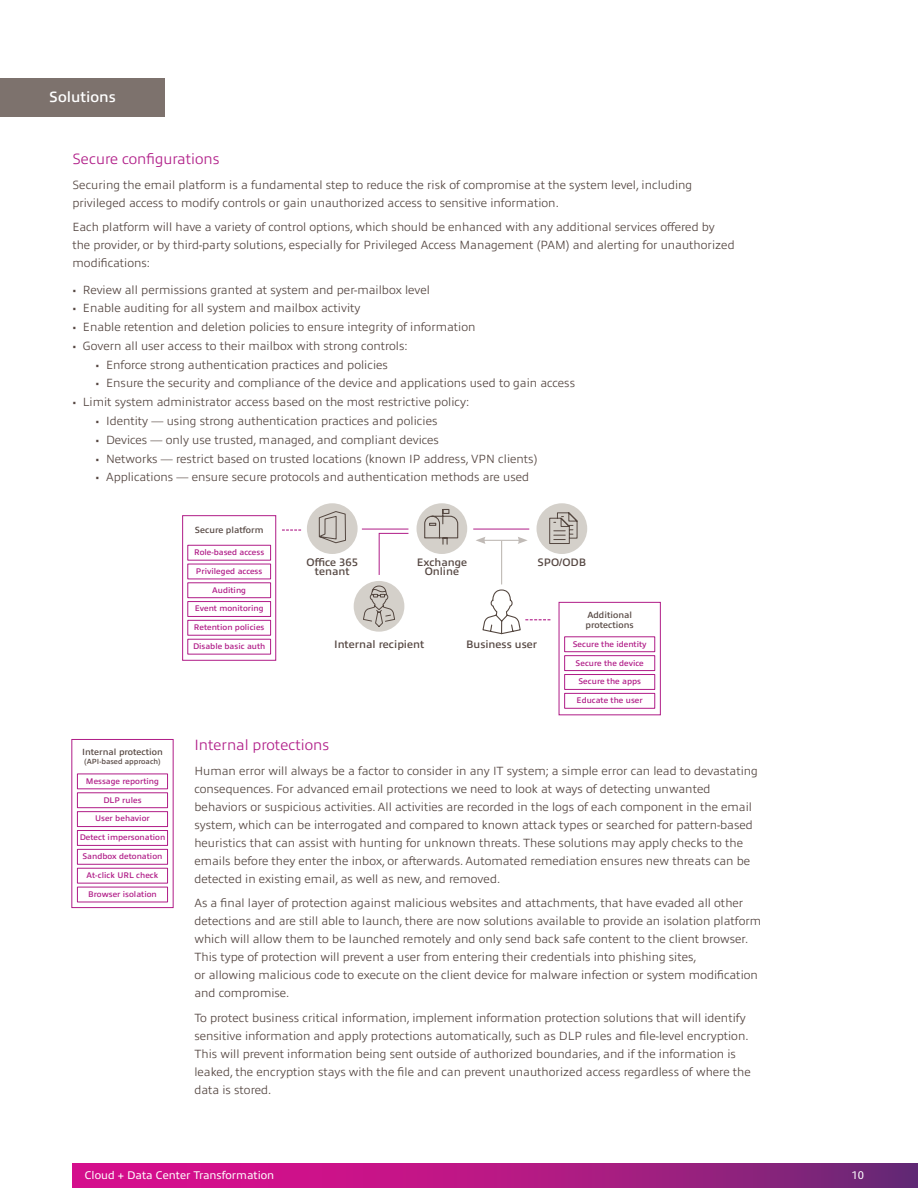
<style>
.page{position:relative;width:918px;height:1188px;background:#fff}
.page>*{position:absolute;margin:0;border:0;box-sizing:border-box;transform-origin:0 0}
.t1{font:300 15px "Allumi Pro";color:#b01c87}
.t2{font:600 15px "Allumi Pro";color:#fff}
.t3{font:300 12px/18px "Allumi Pro";color:#554742}
.t4{font:11.25px "Allumi Pro";color:#fff}
.t5{font:600 10.95px/9px "Allumi Pro";color:#554742;text-align:center}
.t6{font:600 9px/10.5px "Allumi Pro";color:#554742}
.t7{font:600 8.25px "Allumi Pro";color:#b01c87}
.t8{font:600 7.5px "Allumi Pro";color:#554742}
.s1{font-family:"Helvetica"}
</style>
<div class="page">
<svg style="left:72px;top:1163px;width:846px;height:25px;background:#af1983"></svg>
<div style="left:0;top:78px;width:165px;height:39px;background:#7d726d"></div>
<svg style="left:282px;top:529px;width:19px;height:2px"></svg>
<div style="left:182px;top:515px;width:94px;height:146px;border:1px solid #b01c87"></div>
<div style="left:187px;top:545px;width:84px;height:16px;border:1px solid #b01c87"></div>
<div style="left:187px;top:582px;width:84px;height:16px;border:1px solid #b01c87"></div>
<div style="left:187px;top:601px;width:84px;height:16px;border:1px solid #b01c87"></div>
<div style="left:187px;top:620px;width:84px;height:16px;border:1px solid #b01c87"></div>
<div style="left:71px;top:739px;width:103px;height:169px;border:1px solid #b01c87"></div>
<div style="left:77px;top:792px;width:91px;height:16px;border:1px solid #b01c87"></div>
<div style="left:77px;top:811px;width:91px;height:16px;border:1px solid #b01c87"></div>
<div style="left:77px;top:830px;width:91px;height:16px;border:1px solid #b01c87"></div>
<div style="left:77px;top:849px;width:91px;height:16px;border:1px solid #b01c87"></div>
<div style="left:559px;top:602px;width:102px;height:113px;border:1px solid #b01c87"></div>
<div style="left:564px;top:636px;width:91px;height:16px;border:1px solid #b01c87"></div>
<div style="left:564px;top:655px;width:91px;height:16px;border:1px solid #b01c87"></div>
<div style="left:564px;top:674px;width:91px;height:16px;border:1px solid #b01c87"></div>
<div style="left:564px;top:693px;width:91px;height:16px;border:1px solid #b01c87"></div>
<div style="left:307px;top:503px;width:51px;height:51px;background:#d4d0ca;border-radius:50%"></div>
<div style="left:417px;top:503px;width:50px;height:51px;background:#d4d0ca;border-radius:50%"></div>
<div style="left:354px;top:581px;width:50px;height:51px;background:#d4d0ca;border-radius:50%"></div>
<div style="left:537px;top:503px;width:50px;height:51px;background:#d4d0ca;border-radius:50%"></div>
<svg style="left:318px;top:511px;width:28px;height:33px"></svg>
<svg style="left:424px;top:508px;width:35px;height:37px"></svg>
<svg style="left:378px;top:533px;width:31px;height:42px"></svg>
<hr style="left:362px;top:529px;width:46px;height:1px;background:#b01c87">
<hr style="left:473px;top:529px;width:56px;height:1px;background:#b01c87">
<svg style="left:549px;top:512px;width:29px;height:32px"></svg>
<svg style="left:362px;top:585px;width:34px;height:43px"></svg>
<hr style="left:501px;top:541px;width:1px;height:43px;background:#706359">
<hr style="left:483px;top:540px;width:37px;height:1px;background:#706359">
<svg style="left:518px;top:537px;width:10px;height:7px"></svg>
<svg style="left:476px;top:537px;width:10px;height:7px"></svg>
<svg style="left:482px;top:589px;width:68px;height:46px"></svg>
<p class="t2" style="left:49px;top:86px;width:68px">Solutions</p>
<p class="t1" style="left:72px;top:148px;width:149px">Secure configurations</p>
<p class="t3" style="left:72px;top:175px;width:621px">Securing the email platform is a fundamental step to reduce the risk of compromise at the system level, including privileged access to modify controls or gain unauthorized access to sensitive information.</p>
<p class="t3" style="left:72px;top:217px;width:664px">Each platform will have a variety of control options, which should be enhanced with any additional services offered by the provider, or by third-party solutions, especially for Privileged Access Management (PAM) and alerting for unauthorized modifications:</p>
<p class="t3" style="left:72px;top:279px;width:359px">• Review all permissions granted at system and per-mailbox level</p>
<p class="t3" style="left:72px;top:298px;width:290px">• Enable auditing for all system and mailbox activity</p>
<p class="t3" style="left:72px;top:317px;width:405px">• Enable retention and deletion policies to ensure integrity of information</p>
<p class="t3" style="left:72px;top:336px;width:337px">• Govern all user access to their mailbox with strong controls:</p>
<p class="t3" style="left:96px;top:355px;width:294px">• Enforce strong authentication practices and policies</p>
<p class="t3" style="left:96px;top:373px;width:481px">• Ensure the security and compliance of the device and applications used to gain access</p>
<p class="t3" style="left:72px;top:392px;width:398px">• Limit system administrator access based on the most restrictive policy:</p>
<p class="t3" style="left:96px;top:411px;width:343px">• Identity <span class="s1">—</span> using strong authentication practices and policies</p>
<p class="t3" style="left:96px;top:430px;width:345px">• Devices <span class="s1">—</span> only use trusted, managed, and compliant devices</p>
<p class="t3" style="left:96px;top:448px;width:443px">• Networks <span class="s1">—</span> restrict based on trusted locations (known IP address, VPN clients)</p>
<p class="t3" style="left:96px;top:467px;width:435px">• Applications <span class="s1">—</span> ensure secure protocols and authentication methods are used</p>
<p class="t6" style="left:82px;top:746px;width:82px">Internal protection</p>
<p class="t8" style="left:84px;top:756px;width:78px">(API-based approach)</p>
<p class="t7" style="left:86px;top:775px;width:75px">Message reporting</p>
<p class="t7" style="left:103px;top:794px;width:40px">DLP rules</p>
<p class="t7" style="left:95px;top:813px;width:56px">User behavior</p>
<p class="t7" style="left:80px;top:831px;width:87px">Detect impersonation</p>
<p class="t7" style="left:83px;top:850px;width:81px">Sandbox detonation</p>
<p class="t7" style="left:87px;top:869px;width:73px">At-click URL check</p>
<p class="t7" style="left:88px;top:888px;width:70px">Browser isolation</p>
<p class="t6" style="left:195px;top:523px;width:70px">Secure platform</p>
<p class="t7" style="left:194px;top:546px;width:72px">Role-based access</p>
<p class="t7" style="left:196px;top:565px;width:68px">Privileged access</p>
<p class="t7" style="left:212px;top:584px;width:35px">Auditing</p>
<p class="t7" style="left:195px;top:603px;width:70px">Event monitoring</p>
<p class="t7" style="left:194px;top:621px;width:72px">Retention policies</p>
<p class="t7" style="left:193px;top:640px;width:74px">Disable basic auth</p>
<p class="t5" style="left:307px;top:557px;width:53px">Office 365 tenant</p>
<p class="t5" style="left:417px;top:557px;width:52px">Exchange<br>Online</p>
<p class="t5" style="left:537px;top:557px;width:50px">SPO/ODB</p>
<p class="t5" style="left:334px;top:639px;width:92px">Internal recipient</p>
<p class="t5" style="left:466px;top:639px;width:73px">Business user</p>
<p class="t6" style="left:586px;top:609px;width:50px">Additional protections</p>
<p class="t7" style="left:573px;top:638px;width:76px">Secure the identity</p>
<p class="t7" style="left:576px;top:657px;width:70px">Secure the device</p>
<p class="t7" style="left:578px;top:675px;width:64px">Secure the apps</p>
<p class="t7" style="left:577px;top:694px;width:68px">Educate the user</p>
<p class="t1" style="left:194px;top:734px;width:136px">Internal protections</p>
<p class="t3" style="left:194px;top:761px;width:565px">Human error will always be a factor to consider in any IT system; a simple error can lead to devastating consequences. For advanced email protections we need to look at ways of detecting unwanted behaviors or suspicious activities. All activities are recorded in the logs of each component in the email system, which can be interrogated and compared to known attack types or searched for pattern-based heuristics that can assist with hunting for unknown threats. These solutions may apply checks to the emails before they enter the inbox, or afterwards. Automated remediation ensures new threats can be detected in existing email, as well as new, and removed.</p>
<p class="t3" style="left:194px;top:893px;width:568px">As a final layer of protection against malicious websites and attachments, that have evaded all other detections and are still able to launch, there are now solutions available to provide an isolation platform which will allow them to be launched remotely and only send back safe content to the client browser.<br>This type of protection will prevent a user from entering their credentials into phishing sites,<br>or allowing malicious code to execute on the client device for malware infection or system modification and compromise.</p>
<p class="t3" style="left:194px;top:1008px;width:558px">To protect business critical information, implement information protection solutions that will identify sensitive information and apply protections automatically, such as DLP rules and file-level encryption.<br>This will prevent information being sent outside of authorized boundaries, and if the information is leaked, the encryption stays with the file and can prevent unauthorized access regardless of where the data is stored.</p>
<p class="t4" style="left:85px;top:1167px;width:191px">Cloud + Data Center Transformation</p>
<p class="t4" style="left:852px;top:1167px;width:14px">10</p>
</div>
